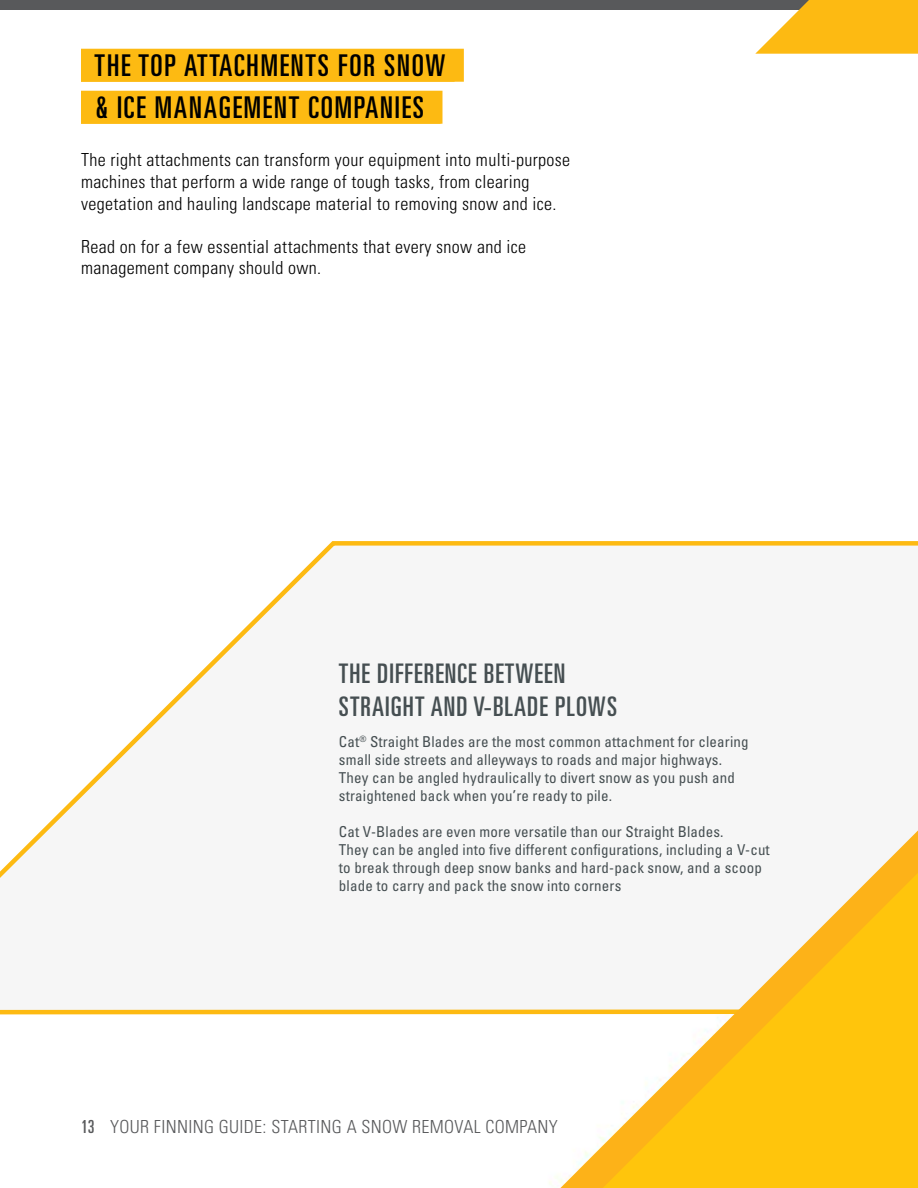
<style>
.page{position:relative;width:918px;height:1188px;background:#fff}
.page>*{position:absolute;margin:0;border:0;box-sizing:border-box;transform-origin:0 0}
.t1{font:ultra-condensed 30px/42px "Univers LT Std";letter-spacing:.06em;color:#000}
.t2{font:ultra-condensed 27px/32.4px "Univers LT Std";letter-spacing:.04em;color:#464f52}
.t3{font:300 condensed 18px/21.6px "Univers LT Std";letter-spacing:.02em;color:#000}
.t4{font:300 condensed 18px "Univers LT Std";letter-spacing:.02em;color:#58595b}
.t5{font:condensed 15px/18px "Univers LT Std";letter-spacing:.01em;color:#464f52}
.s1{font-weight:400;font-stretch:ultra-condensed;color:#595a5c}
</style>
<div class="page">
<div style="left:0;top:0;width:918px;height:10px;background:#58595b"></div>
<svg style="left:755px;top:0;width:163px;height:54px"></svg>
<svg style="left:0;top:541px;width:918px;height:474px"></svg>
<svg style="left:560px;top:830px;width:358px;height:358px;fill:#f6f6f6"></svg>
<svg style="left:603px;top:873px;width:315px;height:315px;fill:#ffc512"></svg>
<div style="left:81px;top:49px;width:383px;height:33px;background:#fdba12"></div>
<div style="left:81px;top:91px;width:361px;height:33px;background:#fdba12"></div>
<h1 class="t1" style="left:95px;top:44px;width:352px">THE TOP ATTACHMENTS FOR SNOW &amp; ICE MANAGEMENT COMPANIES</h1>
<p class="t3" style="left:81px;top:149px;width:491px">The right attachments can transform your equipment into multi-purpose machines that perform a wide range of tough tasks, from clearing vegetation and hauling landscape material to removing snow and ice.</p>
<p class="t3" style="left:81px;top:236px;width:447px">Read on for a few essential attachments that every snow and ice management company should own.</p>
<h2 class="t2" style="left:339px;top:657px;width:280px">THE DIFFERENCE BETWEEN<br>STRAIGHT AND V-BLADE PLOWS</h2>
<p class="t5" style="left:339px;top:733px;width:411px">Cat<sup>®</sup> Straight Blades are the most common attachment for clearing small side streets and alleyways to roads and major highways.<br>They can be angled hydraulically to divert snow as you push and straightened back when you’re ready to pile.</p>
<p class="t5" style="left:339px;top:823px;width:432px">Cat V-Blades are even more versatile than our Straight Blades.<br>They can be angled into five different configurations, including a V-cut to break through deep snow banks and hard-pack snow, and a scoop blade to carry and pack the snow into corners</p>
<p class="t4" style="left:81px;top:1116px;width:478px"><span class="s1">13</span> YOUR FINNING GUIDE: STARTING A SNOW REMOVAL COMPANY</p>
</div>
